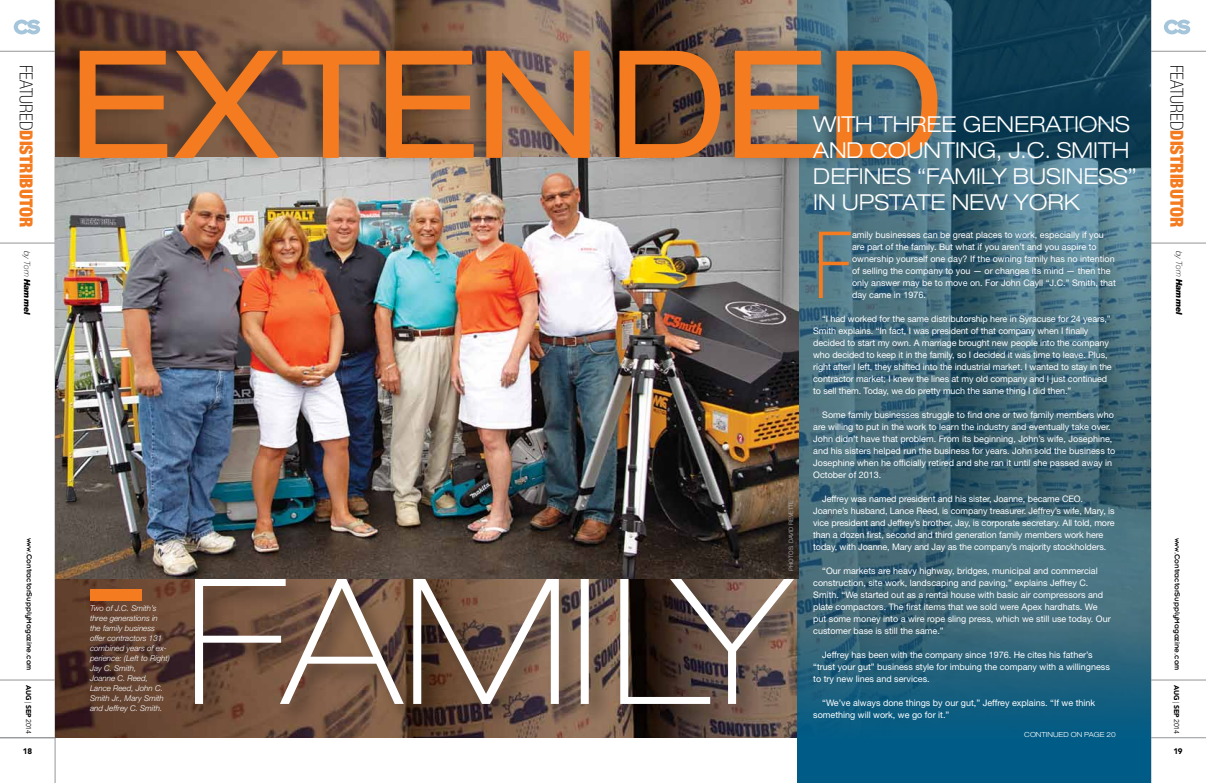
<style>
.page{position:relative;width:1206px;height:783px;background:#fff}
.page>*{position:absolute;margin:0;border:0;box-sizing:border-box;transform-origin:0 0}
.t1{font:100 condensed 93px "Helvetica Neue LT Std";color:#f47b20}
.t2{font:300 expanded 22px/26px "Helvetica Neue LT Std";color:#fff}
.t3{font:900 condensed 18px "Helvetica Neue LT Std";color:#f47b20}
.t4{font:9px/12px "Helvetica Neue LT Std";color:#fff}
.t5{font:italic 900 8.5px "Helvetica Neue LT Std";letter-spacing:-.005em;color:#000}
.t6{font:italic 300 8px/10px "Helvetica Neue LT Std";color:#fff}
.t7{font:8px "Insignia LT Std";color:#000}
.t8{font:900 8px "Avenir LT Std";color:#000}
.t9{font:900 7px "Avenir LT Std";letter-spacing:-.03em;color:#000}
.t10{font:300 expanded 7px "Helvetica Neue LT Std";color:#fff}
.t11{font:300 6px "Helvetica Neue LT Std";color:#bec0c2}
.s1{font-weight:100;color:#000}
.s2{font-weight:100}
.s3{font-weight:300}
.s4{font-weight:400}
</style>
<div class="page">
<hr style="left:1151px;top:0;width:1px;height:783px;background:#939598">
<hr style="left:1151px;top:680px;width:55px;height:1px;background:#939598">
<hr style="left:1151px;top:51px;width:55px;height:1px;background:#939598">
<hr style="left:1151px;top:738px;width:55px;height:1px;background:#939598">
<svg style="left:1164px;top:20px;width:26px;height:14px"></svg>
<hr style="left:1151px;top:243px;width:55px;height:1px;background:#939598">
<hr style="left:0;top:680px;width:55px;height:1px;background:#939598">
<hr style="left:0;top:51px;width:55px;height:1px;background:#939598">
<hr style="left:55px;top:0;width:1px;height:783px;background:#939598">
<hr style="left:0;top:738px;width:55px;height:1px;background:#939598">
<svg style="left:14px;top:20px;width:26px;height:14px"></svg>
<hr style="left:0;top:243px;width:55px;height:1px;background:#939598">
<img style="left:55px;top:0;width:742px;height:738px">
<svg style="left:797px;top:0;width:354px;height:610px;background:#3d6676"></svg>
<svg style="left:797px;top:610px;width:354px;height:173px;background:#185f7f"></svg>
<img style="left:55px;top:158px;width:743px;height:421px">
<div style="left:90px;top:589px;width:51px;height:12px;background:#f47b20"></div>
<div style="left:189px;top:573px;width:628px;height:156px;background:#000;opacity:.4"></div>
<svg style="left:195px;top:579px;width:599px;height:125px"></svg>
<div style="left:58px;top:35px;width:884px;height:132px;background:#000;opacity:.4"></div>
<svg style="left:80px;top:51px;width:858px;height:107px;background:#a0673d"></svg>
<h3 class="t3" style="left:37px;top:65px;width:164px;rotate:90deg"><span class="s1">Featured</span>DIStributor</h3>
<p class="t5" style="left:32px;top:251px;width:66px;rotate:90deg"><span class="s2">by Tom</span> Hammel</p>
<p class="t7" style="left:33px;top:538px;width:135px;rotate:90deg">www.ContractorSupplyMagazine.com</p>
<p class="t9" style="left:33px;top:685px;width:51px;rotate:90deg">Aug <span class="s3">|</span> Sep <span class="s4">2014</span></p>
<p class="t8" style="left:23px;top:746px;width:11px">18</p>
<p class="t6" style="left:90px;top:603px;width:82px">Two of J.C. Smith’s three generations in the family business offer contractors 131 combined years of ex&shy;perience: (Left to Right)<br>Jay C. Smith,<br>Joanne C. Reed,<br>Lance Reed, John C.<br>Smith Jr., Mary Smith and Jeffrey C. Smith.</p>
<p class="t11" style="left:787px;top:571px;width:72px;rotate:-90deg">photos: DAvid Revette</p>
<h2 class="t2" style="left:813px;top:111px;width:325px">WITH THREE GENERATIONS<br>AND COUNTING, J.C. SMITH<br>DEFINES “FAMILY BUSINESS”<br>IN UPSTATE NEW YORK</h2>
<h1 class="t1" style="left:813px;top:213px;width:39px">F</h1>
<p class="t4" style="left:852px;top:229px;width:265px">amily businesses can be great places to work, especially if you are part of the family. But what if you aren’t and you aspire to ownership yourself one day? If the owning family has no intention of selling the company to you — or changes its mind — then the only answer may be to move on. For John Cayll “J.C.” Smith, that day came in 1976.</p>
<p class="t4" style="left:813px;top:313px;width:300px;text-indent:9px">“I had worked for the same distributorship here in Syracuse for 24 years,” Smith explains. “In fact, I was president of that company when I finally decided to start my own. A marriage brought new people into the company who decided to keep it in the family, so I decided it was time to leave. Plus, right after I left, they shifted into the industrial market. I wanted to stay in the contractor market; I knew the lines at my old company and I just continued to sell them. Today, we do pretty much the same thing I did then.”</p>
<p class="t4" style="left:813px;top:409px;width:304px;text-indent:9px">Some family businesses struggle to find one or two family members who are willing to put in the work to learn the industry and eventually take over.<br>John didn’t have that problem. From its beginning, John’s wife, Josephine, and his sisters helped run the business for years. John sold the business to Josephine when he officially retired and she ran it until she passed away in October of 2013.</p>
<p class="t4" style="left:813px;top:493px;width:303px;text-indent:9px">Jeffrey was named president and his sister, Joanne, became CEO.<br>Joanne’s husband, Lance Reed, is company treasurer. Jeffrey’s wife, Mary, is vice president and Jeffrey’s brother, Jay, is corporate secretary. All told, more than a dozen first, second and third generation family members work here today, with Joanne, Mary and Jay as the company’s majority stockholders.</p>
<p class="t4" style="left:813px;top:565px;width:299px;text-indent:9px">“Our markets are heavy highway, bridges, municipal and commercial construction, site work, landscaping and paving,” explains Jeffrey C.<br>Smith. “We started out as a rental house with basic air compressors and plate compactors. The first items that we sold were Apex hardhats. We put some money into a wire rope sling press, which we still use today. Our customer base is still the same.”</p>
<p class="t4" style="left:813px;top:648px;width:298px;text-indent:9px">Jeffrey has been with the company since 1976. He cites his father’s “trust your gut” business style for imbuing the company with a willingness to try new lines and services.</p>
<p class="t4" style="left:813px;top:696px;width:284px;text-indent:9px">“We’ve always done things by our gut,” Jeffrey explains. “If we think something will work, we go for it.”</p>
<p class="t10" style="left:1024px;top:730px;width:6px">CONTINUED</p>
<p class="t10" style="left:1071px;top:730px;width:20px">ON PAGE</p>
<p class="t10" style="left:1107px;top:730px;width:11px">20</p>
<h3 class="t3" style="left:1188px;top:65px;width:164px;rotate:90deg"><span class="s1">Featured</span>DIStributor</h3>
<p class="t5" style="left:1184px;top:251px;width:66px;rotate:90deg"><span class="s2">by Tom</span> Hammel</p>
<p class="t7" style="left:1182px;top:538px;width:135px;rotate:90deg">www.ContractorSupplyMagazine.com</p>
<p class="t9" style="left:1181px;top:685px;width:51px;rotate:90deg">Aug <span class="s3">|</span> Sep <span class="s4">2014</span></p>
<p class="t8" style="left:1173px;top:746px;width:11px">19</p>
</div>
